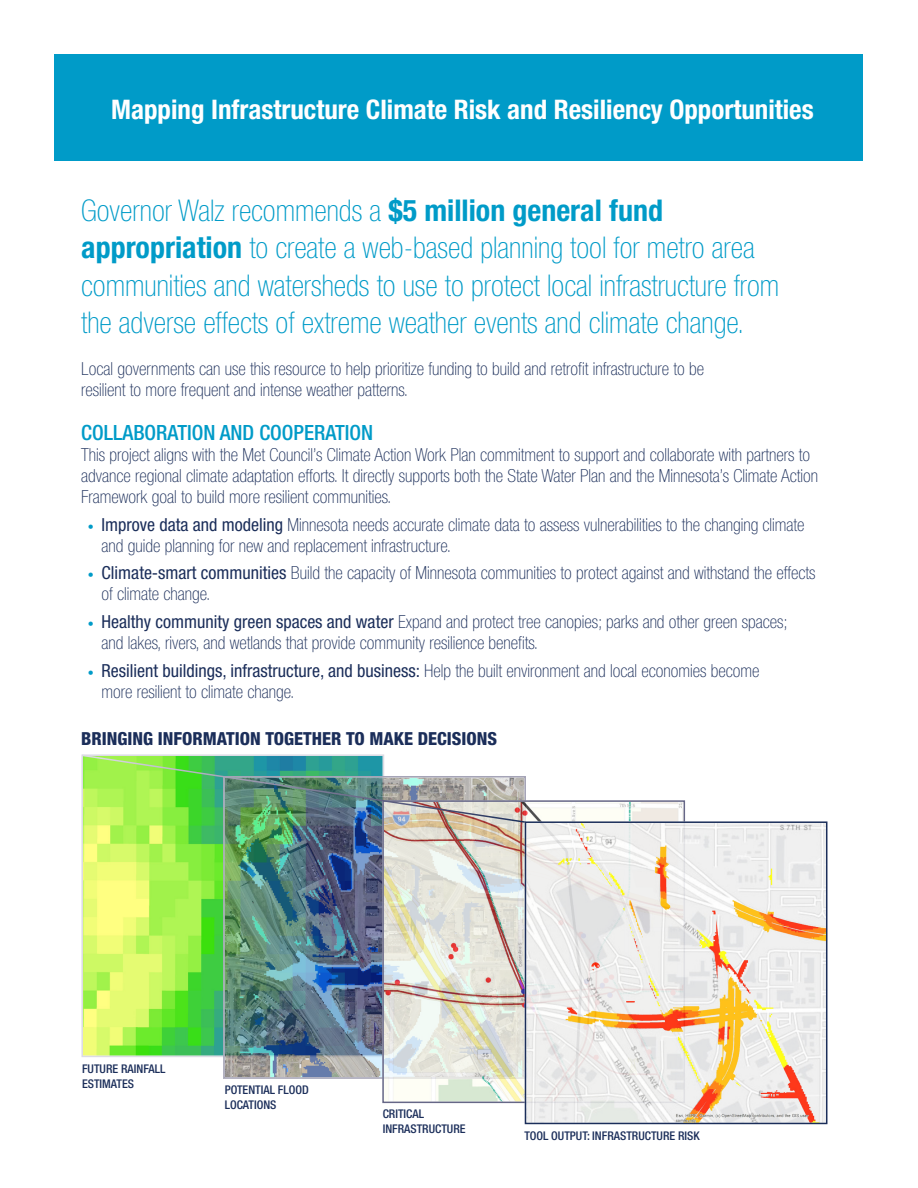
<style>
.page{position:relative;width:918px;height:1188px;background:#fff}
.page>*{position:absolute;margin:0;border:0;box-sizing:border-box;transform-origin:0 0}
.Body{font:100 condensed 30px/37.5px "Helvetica Neue LT Std";color:#009bc8}
.t1{font:700 condensed 27px "Helvetica Neue LT Std";color:#fff}
.Body-2{font:500 condensed 21px "Helvetica Neue LT Std";color:#009bc8}
.Body-3{font:100 condensed 18px/21px "Helvetica Neue LT Std";color:#1b2e5a}
.Body-4{font:800 condensed 18px "Helvetica Neue LT Std";color:#1b2e5a}
.Body-5{font:500 condensed 12px/15px "Helvetica Neue LT Std";color:#1b2e5a}
.s1{font-weight:700}
.s2{font-size:12px;color:#009bc8}
.s3{font-weight:400}
</style>
<div class="page">
<div style="left:54px;top:54px;width:808px;height:107px;background:#009bc8"></div>
<img style="left:84px;top:824px;width:139px;height:230px">
<img style="left:226px;top:824px;width:156px;height:252px">
<img style="left:385px;top:803px;width:297px;height:297px">
<img style="left:81px;top:754px;width:446px;height:70px">
<img style="left:528px;top:824px;width:296px;height:297px">
<div style="left:525px;top:821px;width:302px;height:303px;border:2px solid #1b2e5a"></div>
<p class="t1" style="left:111px;top:93px;width:704px">Mapping Infrastructure Climate Risk and Resiliency Opportunities</p>
<p class="Body" style="left:81px;top:191px;width:700px">Governor Walz recommends a <span class="s1">$5 million general fund appropriation</span> to create a web-based planning tool for metro area communities and watersheds to use to protect local infrastructure from the adverse effects of extreme weather events and climate change.</p>
<p class="Body-3" style="left:81px;top:358px;width:624px">Local governments can use this resource to help prioritize funding to build and retrofit infrastructure to be resilient to more frequent and intense weather patterns.</p>
<p class="Body-2" style="left:81px;top:420px;width:294px">COLLABORATION AND COOPERATION</p>
<p class="Body-3" style="left:81px;top:444px;width:738px">This project aligns with the Met Council’s Climate Action Work Plan commitment to support and collaborate with partners to advance regional climate adaptation efforts. It directly supports both the State Water Plan and the Minnesota’s Climate Action<br>Framework goal to build more resilient communities.</p>
<p class="Body-3" style="left:101px;top:514px;width:705px;text-indent:-14px"><span class="s2">•</span> <span class="s3">Improve data and modeling</span> Minnesota needs accurate climate data to assess vulnerabilities to the changing climate and guide planning for new and replacement infrastructure.</p>
<p class="Body-3" style="left:101px;top:562px;width:715px;text-indent:-14px"><span class="s2">•</span> <span class="s3">Climate-smart communities</span> Build the capacity of Minnesota communities to protect against and withstand the effects of climate change.</p>
<p class="Body-3" style="left:101px;top:611px;width:688px;text-indent:-14px"><span class="s2">•</span> <span class="s3">Healthy community green spaces and water</span> Expand and protect tree canopies; parks and other green spaces; and lakes, rivers, and wetlands that provide community resilience benefits.</p>
<p class="Body-3" style="left:101px;top:660px;width:659px;text-indent:-14px"><span class="s2">•</span> <span class="s3">Resilient buildings, infrastructure, and business:</span> Help the built environment and local economies become more resilient to climate change.</p>
<p class="Body-4" style="left:81px;top:727px;width:418px">BRINGING INFORMATION TOGETHER TO MAKE DECISIONS</p>
<p class="Body-5" style="left:82px;top:1062px;width:85px">FUTURE RAINFALL<br>ESTIMATES</p>
<p class="Body-5" style="left:225px;top:1082px;width:86px">POTENTIAL FLOOD<br>LOCATIONS</p>
<p class="Body-5" style="left:383px;top:1106px;width:84px">CRITICAL<br>INFRASTRUCTURE</p>
<p class="Body-5" style="left:524px;top:1128px;width:177px">TOOL OUTPUT: INFRASTRUCTURE RISK</p>
</div>
